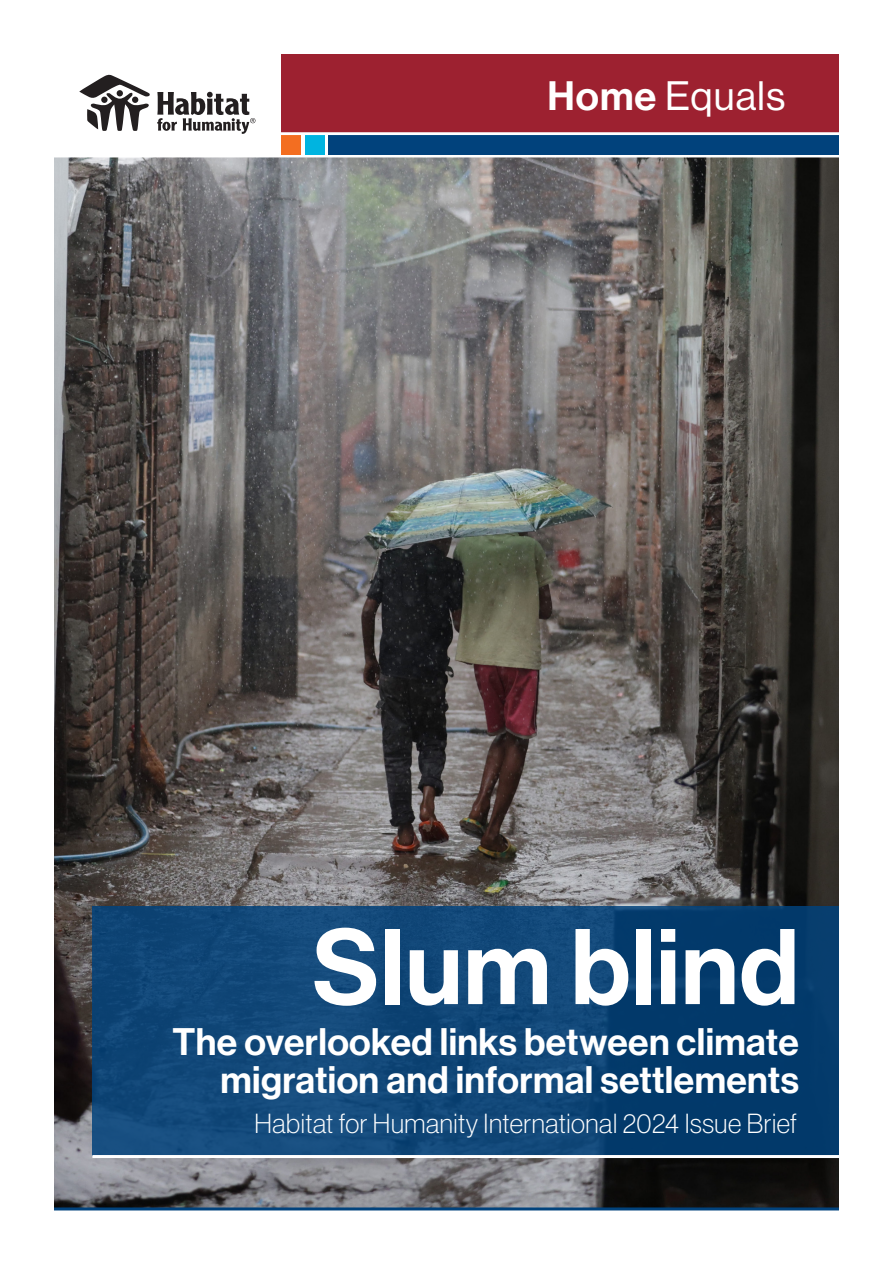
<style>
.page{position:relative;width:893px;height:1263px;background:#fff}
.page>*{position:absolute;margin:0;border:0;box-sizing:border-box;transform-origin:0 0}
.t1{font:105px "N Haas Grotesk DS Pro 65 Md";letter-spacing:.01em;color:#fff}
.Top_Header_in_White{font:40.2px "N Haas Grotesk DS Pro 55 Rg";letter-spacing:.025em;color:#fff}
.t2{font:37.5px/37.7px "N Haas Grotesk DS Pro 65 Md";letter-spacing:.01em;color:#fff;text-align:right}
.t3{font:27px "N Haas Grotesk DS Pro 35 X Lt";letter-spacing:.02em;color:#fff}
.s1{font-family:"N Haas Grotesk DS Pro 65 Md"}
</style>
<div class="page">
<img style="left:54px;top:157px;width:785px;height:1050px">
<div style="left:92px;top:906px;width:747px;height:249px;background:linear-gradient(to right,#174d7e,#043b6c)"></div>
<hr style="left:92px;top:1155px;width:759px;height:3px;background:#fff">
<hr style="left:54px;top:1207px;width:785px;height:3px;background:#01427c">
<svg style="left:79px;top:74px;width:71px;height:57px"></svg>
<svg style="left:157px;top:92px;width:98px;height:42px"></svg>
<div style="left:281px;top:54px;width:558px;height:79px;background:#9d2130"></div>
<div style="left:328px;top:135px;width:511px;height:20px;background:#01427c"></div>
<div style="left:281px;top:135px;width:20px;height:20px;background:#f36e21"></div>
<div style="left:305px;top:135px;width:19px;height:20px;background:#00b4e0"></div>
<hr style="left:279px;top:132px;width:560px;height:3px;background:#fff">
<p class="Top_Header_in_White" style="left:547px;top:73px;width:239px"><span class="s1">Home</span> Equals</p>
<p class="t1" style="left:312px;top:906px;width:488px">Slum blind</p>
<p class="t2" style="left:173px;top:1024px;width:628px">The overlooked links between climate migration and informal settlements</p>
<p class="t3" style="left:254px;top:1108px;width:544px">Habitat for Humanity International 2024 Issue Brief</p>
</div>
